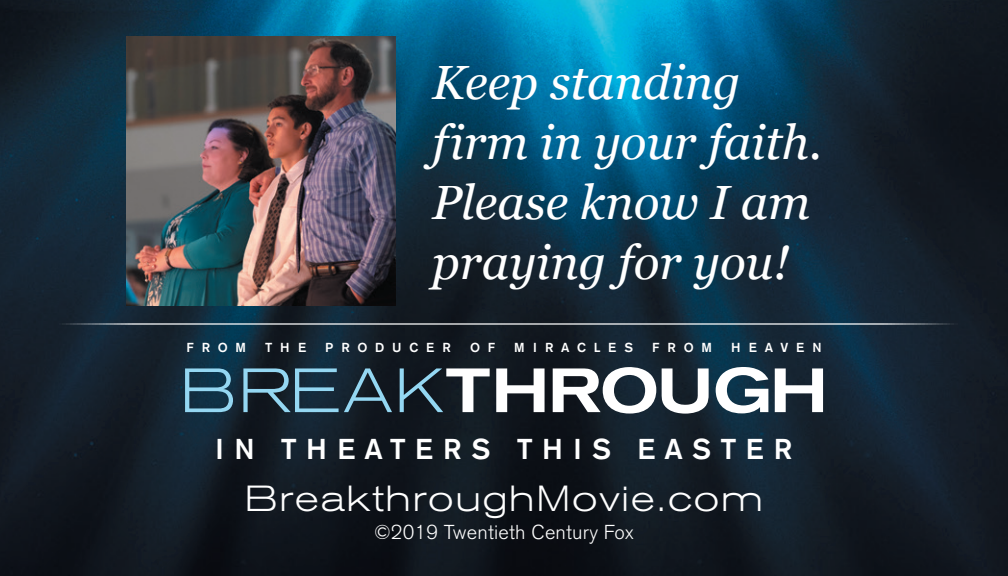
<style>
.page{position:relative;width:1008px;height:576px;background:#fff}
.page>*{position:absolute;margin:0;border:0;box-sizing:border-box;transform-origin:0 0}
.t1{font:500 expanded 62px "Akzidenz Grotesk BE";letter-spacing:-.02em;color:#fff}
.t2{font:italic 48px/60px "Georgia";color:#fff}
.t3{font:300 expanded 36px "Akzidenz Grotesk BE";letter-spacing:.05em;color:#fff}
.t4{font:500 28.4px "Akzidenz Grotesk BE";letter-spacing:.325em;color:#fff}
.t5{font:300 20px "Akzidenz Grotesk BE";letter-spacing:.01em;color:#fff}
.t6{font:500 12.8px "Akzidenz Grotesk BE";letter-spacing:.6em;color:#fff}
.s1{font-weight:300;color:#94d7f2}
</style>
<div class="page">
<img style="left:0;top:0;width:1008px;height:576px">
<hr style="left:36px;top:323px;width:936px;height:2px;background:#fff">
<img style="left:126px;top:36px;width:270px;height:270px">
<p class="t2" style="left:432px;top:51px;width:392px">Keep standing firm in your faith.<br>Please know I am praying for you!</p>
<p class="t6" style="left:186px;top:340px;width:61px">FROM</p>
<p class="t6" style="left:265px;top:340px;width:42px">THE</p>
<p class="t6" style="left:325px;top:340px;width:127px">PRODUCER</p>
<p class="t6" style="left:470px;top:340px;width:27px">O F</p>
<p class="t6" style="left:514px;top:340px;width:121px">MIRACLES</p>
<p class="t6" style="left:652px;top:340px;width:61px">FROM</p>
<p class="t6" style="left:731px;top:340px;width:92px">HEAVEN</p>
<p class="t1" style="left:180px;top:355px;width:650px"><span class="s1">BREAK</span>THROUGH</p>
<p class="t4" style="left:216px;top:431px;width:578px">IN THEATERS THIS EASTER</p>
<p class="t3" style="left:245px;top:478px;width:520px">BreakthroughMovie.com</p>
<p class="t5" style="left:374px;top:521px;width:261px">©2019 Twentieth Century Fox</p>
</div>
